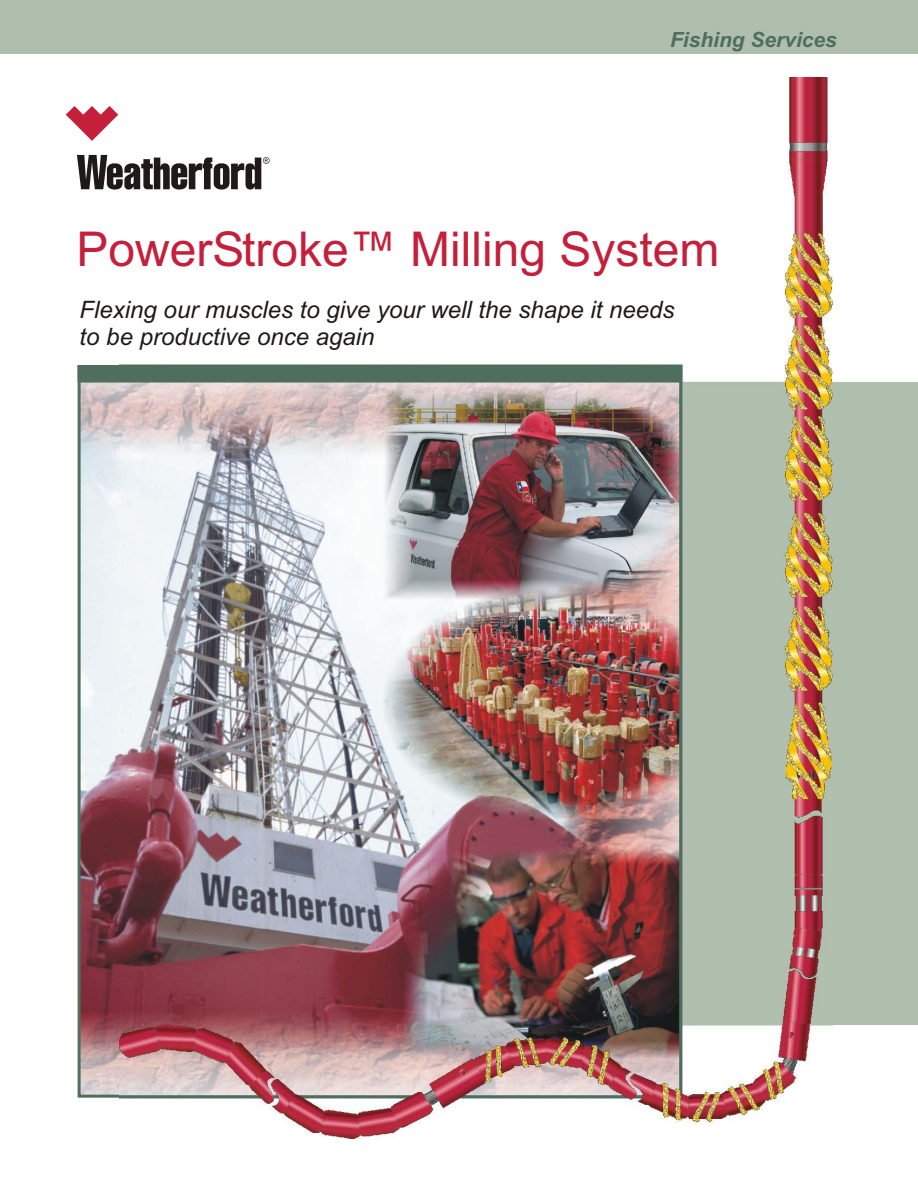
<style>
.page{position:relative;width:918px;height:1188px;background:#fff}
.page>*{position:absolute;margin:0;border:0;box-sizing:border-box;transform-origin:0 0}
.t1{font:48px "Arial";color:#c41f3b}
.t2{font:italic 24px/26.8px "Arial";color:#1f1a17}
.t3{font:italic 700 21px "Arial";color:#4f6e5e}
</style>
<div class="page">
<img style="left:82px;top:383px;width:37px;height:711px">
<div style="left:681px;top:383px;width:237px;height:642px;background:#b0bfad"></div>
<div style="left:0;top:0;width:918px;height:54px;background:#b0bfad"></div>
<img style="left:119px;top:78px;width:714px;height:1060px">
<svg style="left:66px;top:106px;width:52px;height:35px"></svg>
<svg style="left:77px;top:155px;width:193px;height:35px"></svg>
<div style="left:78px;top:365px;width:604px;height:18px;background:#4f6e5e;border:3px solid #4f6e5e"></div>
<p class="t3" style="left:670px;top:32px;width:168px">Fishing Services</p>
<h1 class="t1" style="left:76px;top:231px;width:645px">PowerStroke™ Milling System</h1>
<p class="t2" style="left:80px;top:299px;width:596px">Flexing our muscles to give your well the shape it needs to be productive once again</p>
</div>
